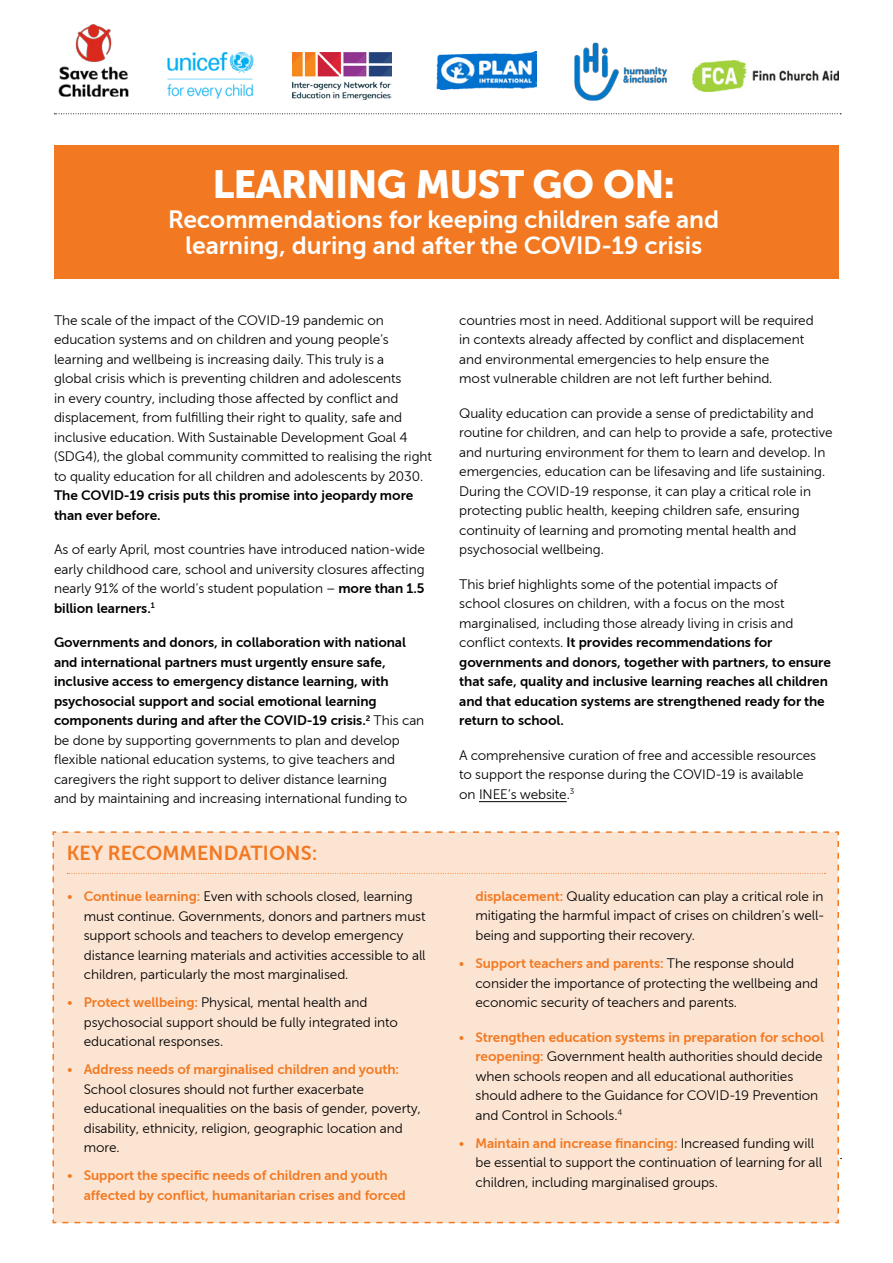
<style>
.page{position:relative;width:893px;height:1263px;background:#fff}
.page>*{position:absolute;margin:0;border:0;box-sizing:border-box;transform-origin:0 0}
.t1{font:39px "Museo Sans Cyrl 900";letter-spacing:-.01em;color:#fff}
.t2{font:24px/25.5px "Museo Sans Cyrl 700";letter-spacing:-.005em;color:#fff;text-align:center}
.t3{font:19.5px "Museo Sans Cyrl 700";letter-spacing:.01em;color:#f27921}
.t4{font:13.2px/19.5px "Museo Sans Cyrl 300";letter-spacing:-.005em;color:#000}
.t5{font:13.2px/19.5px "Museo Sans Cyrl 700";letter-spacing:-.005em;color:#000}
.t6{font:13.2px/19.5px "Museo Sans Cyrl 700";letter-spacing:-.005em;color:#f27921}
.s1{font-family:"Museo Sans Cyrl 700"}
.s2{font-family:"Museo Sans Cyrl 300"}
.s3{color:#f27921}
.s4{font-family:"Museo Sans Cyrl 700";color:#f27921}
.s5{font-family:"Museo Sans Cyrl 300";color:#000}
</style>
<div class="page">
<svg style="left:54px;top:113px;width:787px;height:1px"></svg>
<img style="left:58px;top:24px;width:71px;height:73px">
<img style="left:292px;top:53px;width:99px;height:46px">
<img style="left:437px;top:52px;width:100px;height:38px">
<img style="left:693px;top:60px;width:145px;height:31px">
<img style="left:574px;top:42px;width:93px;height:59px">
<hr style="left:479px;top:801px;width:88px;height:1px;background:#000">
<div style="left:54px;top:145px;width:785px;height:134px;background:#f27921"></div>
<div style="left:52px;top:831px;width:787px;height:393px;background:#fce4d3"></div>
<img style="left:167px;top:52px;width:87px;height:47px">
<h1 class="t1" style="left:213px;top:163px;width:464px">LEARNING MUST GO ON:</h1>
<h2 class="t2" style="left:168px;top:207px;width:552px">Recommendations for keeping children safe and learning, during and after the COVID-19 crisis</h2>
<p class="t4" style="left:54px;top:310px;width:379px">The scale of the impact of the COVID-19 pandemic on education systems and on children and young people’s learning and wellbeing is increasing daily. This truly is a<br>global crisis which is preventing children and adolescents<br>in every country, including those affected by conflict and displacement, from fulfilling their right to quality, safe and inclusive education. With Sustainable Development Goal 4 (SDG4), the global community committed to realising the right to quality education for all children and adolescents by 2030.</p>
<p class="t5" style="left:54px;top:486px;width:361px">The COVID-19 crisis puts this promise into jeopardy more than ever before.</p>
<p class="t4" style="left:54px;top:540px;width:372px;text-align:justify">As of early April, most countries have introduced nation-wide early childhood care, school and university closures affecting nearly 91% of the world’s student population – <span class="s1">more than 1.5</span></p>
<p class="t5" style="left:54px;top:598px;width:102px">billion learners.<sup>1</sup></p>
<p class="t5" style="left:54px;top:633px;width:372px">Governments and donors, in collaboration with national and international partners must urgently ensure safe, inclusive access to emergency distance learning, with psychosocial support and social emotional learning components during and after the COVID-19 crisis.<sup>2</sup> <span class="s2">This can</span></p>
<p class="t4" style="left:54px;top:730px;width:355px">be done by supporting governments to plan and develop flexible national education systems, to give teachers and caregivers the right support to deliver distance learning and by maintaining and increasing international funding to</p>
<h3 class="t3" style="left:67px;top:842px;width:252px">KEY RECOMMENDATIONS:</h3>
<p class="t4" style="left:84px;top:887px;width:343px;text-indent:-17px"><span class="s3">•</span> <span class="s4">Continue learning:</span> Even with schools closed, learning must continue. Governments, donors and partners must support schools and teachers to develop emergency distance learning materials and activities accessible to all children, particularly the most marginalised.</p>
<p class="t4" style="left:84px;top:993px;width:316px;text-indent:-17px"><span class="s3">•</span> <span class="s4">Protect wellbeing:</span> Physical, mental health and psychosocial support should be fully integrated into educational responses.</p>
<p class="t6" style="left:67px;top:1060px;width:334px"><span class="s2">•</span> Address needs of marginalised children and youth:</p>
<p class="t4" style="left:84px;top:1079px;width:339px">School closures should not further exacerbate educational inequalities on the basis of gender, poverty, disability, ethnicity, religion, geographic location and more.</p>
<p class="t6" style="left:84px;top:1166px;width:323px;text-indent:-17px"><span class="s2">•</span> Support the specific needs of children and youth affected by conflict, humanitarian crises and forced</p>
<p class="t4" style="left:459px;top:310px;width:356px">countries most in need. Additional support will be required in contexts already affected by conflict and displacement and environmental emergencies to help ensure the<br>most vulnerable children are not left further behind.</p>
<p class="t4" style="left:459px;top:403px;width:375px">Quality education can provide a sense of predictability and routine for children, and can help to provide a safe, protective and nurturing environment for them to learn and develop. In emergencies, education can be lifesaving and life sustaining.<br>During the COVID-19 response, it can play a critical role in protecting public health, keeping children safe, ensuring continuity of learning and promoting mental health and psychosocial wellbeing.</p>
<p class="t4" style="left:459px;top:574px;width:336px">This brief highlights some of the potential impacts of school closures on children, with a focus on the most marginalised, including those already living in crisis and</p>
<p class="t5" style="left:459px;top:633px;width:373px"><span class="s2">conflict contexts.</span> It provides recommendations for governments and donors, together with partners, to ensure that safe, quality and inclusive learning reaches all children and that education systems are strengthened ready for the return to school.</p>
<p class="t4" style="left:459px;top:745px;width:358px">A comprehensive curation of free and accessible resources to support the response during the COVID-19 is available on INEE’s website.<sup>3</sup></p>
<p class="t4" style="left:475px;top:887px;width:350px;text-align:justify"><span class="s4">displacement:</span> Quality education can play a critical role in mitigating the harmful impact of crises on children’s well&shy;being and supporting their recovery.</p>
<p class="t6" style="left:458px;top:954px;width:337px"><span class="s2">•</span> Support teachers and parents: <span class="s5">The response should</span></p>
<p class="t4" style="left:475px;top:973px;width:344px">consider the importance of protecting the wellbeing and economic security of teachers and parents.</p>
<p class="t6" style="left:458px;top:1027px;width:367px"><span class="s2">•</span> Strengthen education systems in preparation for school</p>
<p class="t4" style="left:475px;top:1047px;width:348px"><span class="s4">reopening:</span> Government health authorities should decide when schools reopen and all educational authorities should adhere to the Guidance for COVID-19 Prevention and Control in Schools.<sup>4</sup></p>
<p class="t6" style="left:458px;top:1133px;width:357px"><span class="s2">•</span> Maintain and increase financing: <span class="s5">Increased funding will</span></p>
<p class="t4" style="left:475px;top:1153px;width:348px">be essential to support the continuation of learning for all children, including marginalised groups.</p>
</div>
